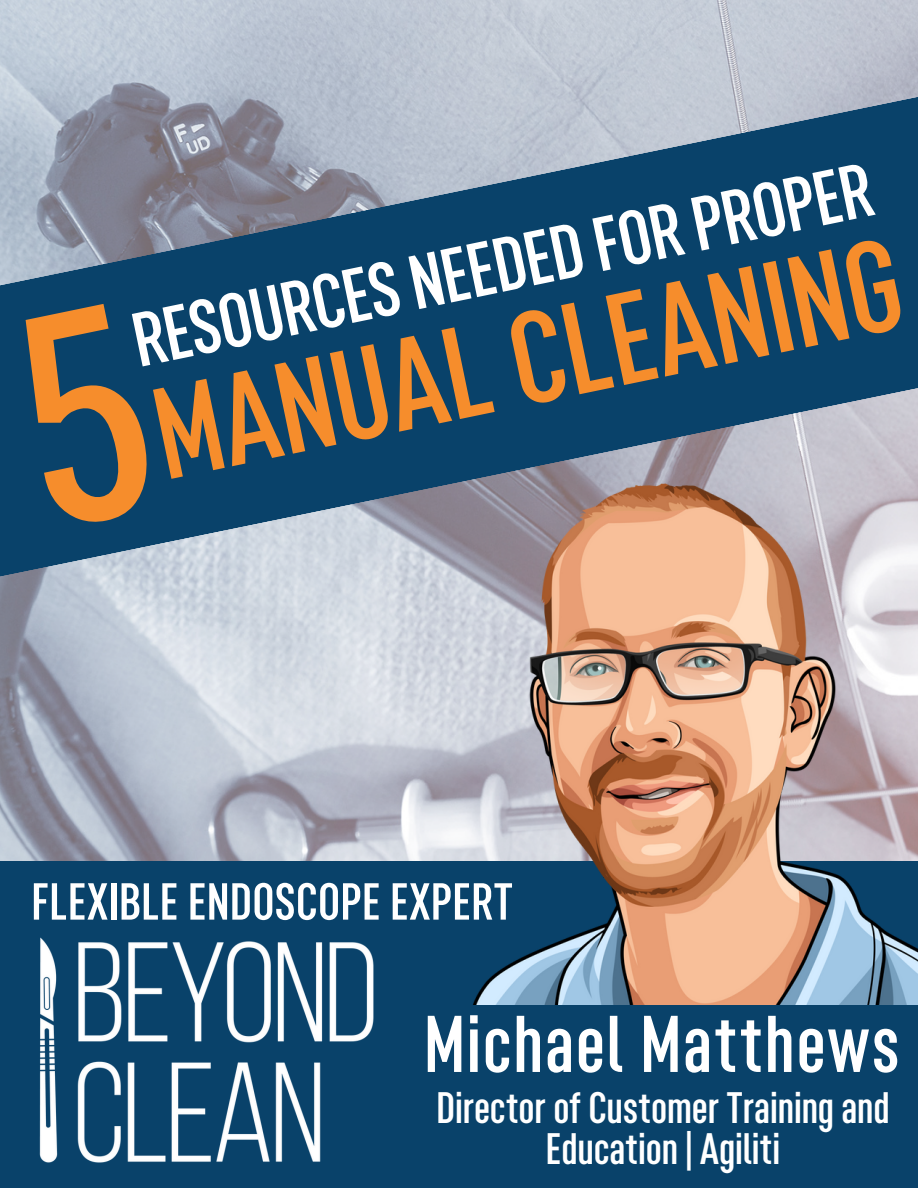
<style>
.page{position:relative;width:918px;height:1188px;background:#fff}
.page>*{position:absolute;margin:0;border:0;box-sizing:border-box;transform-origin:0 0}
.t1{font:600 extra-condensed 129.9px "Opinion Pro";color:#f68d2c}
.t2{font:600 extra-condensed 80.25px "Opinion Pro";letter-spacing:.035em;color:#fff}
.t3{font:600 extra-condensed 76.5px "Opinion Pro";color:#fff}
.t4{font:600 extra-condensed 51.9px "Opinion Pro";letter-spacing:.025em;color:#fff}
.t5{font:600 extra-condensed 44.1px/41.7px "Opinion Pro";letter-spacing:.01em;color:#fff;text-align:center}
</style>
<div class="page">
<img style="left:0;top:0;width:918px;height:861px">
<div style="left:0;top:861px;width:918px;height:327px;background:#09426a"></div>
<svg style="left:0;top:92px;width:918px;height:502px;background:#446a88"></svg>
<img style="left:409px;top:465px;width:509px;height:539px">
<img style="left:39px;top:937px;width:335px;height:226px">
<div style="left:12px;top:298px;width:146px;height:233px;background:#09426a"></div>
<p class="t3" style="left:128px;top:313px;width:754px;rotate:-12deg">RESOURCES NEEDED FOR PROPER</p>
<p class="t1" style="left:147px;top:387px;width:759px;rotate:-12deg">MANUAL CLEANING</p>
<p class="t4" style="left:32px;top:881px;width:482px">FLEXIBLE ENDOSCOPE EXPERT</p>
<p class="t2" style="left:425px;top:1012px;width:476px">Michael Matthews</p>
<p class="t5" style="left:437px;top:1091px;width:454px">Director of Customer Training and<br>Education | Agiliti</p>
</div>
